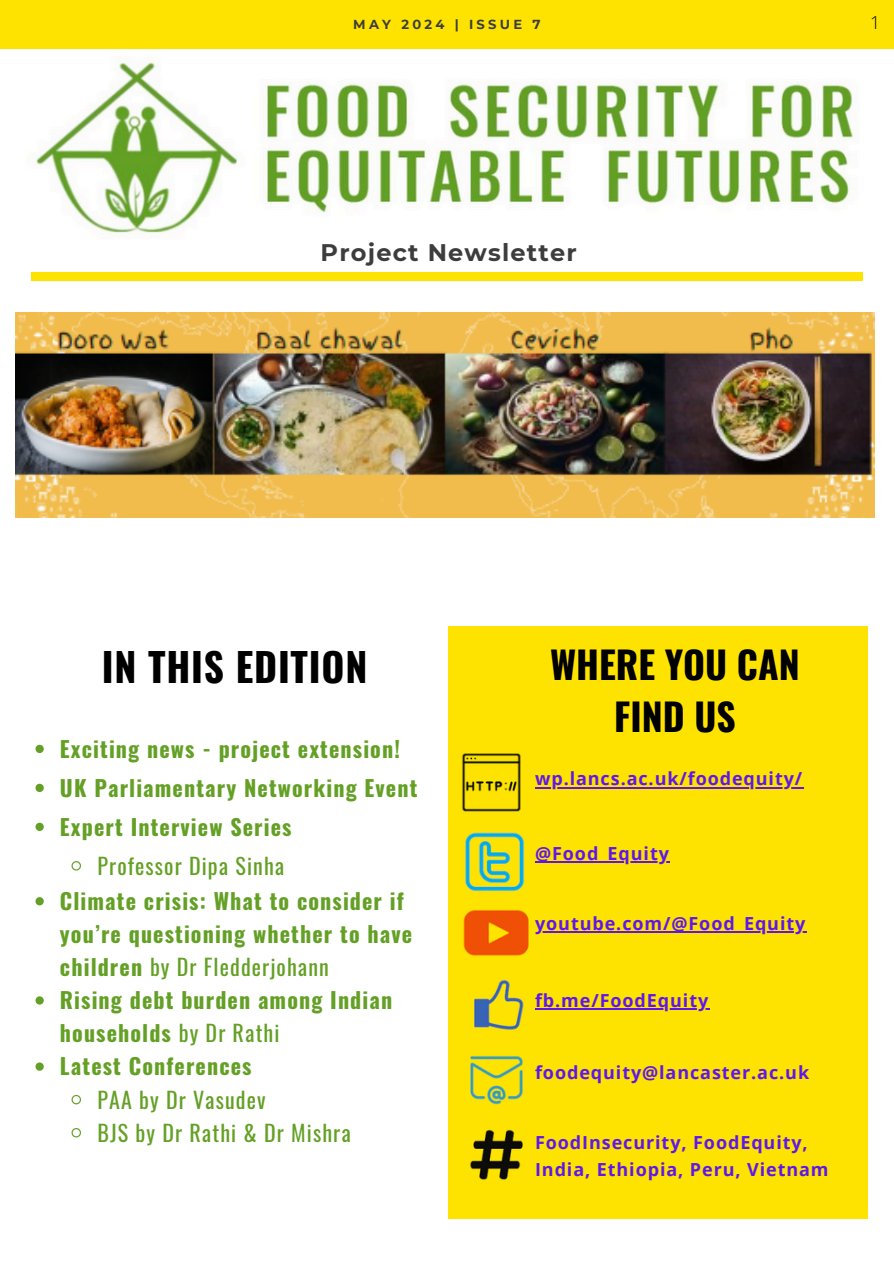
<style>
.page{position:relative;width:894px;height:1264px;background:#fff}
.page>*{position:absolute;margin:0;border:0;box-sizing:border-box;transform-origin:0 0}
.t1{font:700 39.3px "Oswald";letter-spacing:.02em;color:#000}
.t2{font:700 37.5px/51.8px "Oswald";color:#000;text-align:center}
.t3{font:700 24px "Montserrat";letter-spacing:.05em;color:#3d3d3d}
.t4{font:700 22.05px/33px "Oswald";letter-spacing:.05em;color:#63a025}
.t5{font:22.05px "Oswald";letter-spacing:.05em;color:#63a025}
.t6{font:700 18px/27.2px "Open Sans";letter-spacing:.05em;color:#5e17eb}
.t7{font:300 17.85px "Open Sans";color:#000}
.t8{font:700 13.05px "Montserrat";letter-spacing:.25em;color:#3d3d3d}
.s1{font-weight:400}
</style>
<div class="page">
<div style="left:0;top:0;width:893px;height:49px;background:#ffe300"></div>
<div style="left:31px;top:272px;width:831px;height:8px;background:#ffe300"></div>
<img style="left:35px;top:57px;width:822px;height:179px">
<div style="left:448px;top:626px;width:419px;height:592px;background:#ffe300"></div>
<img style="left:462px;top:753px;width:59px;height:59px">
<img style="left:464px;top:832px;width:61px;height:60px">
<img style="left:463px;top:910px;width:66px;height:46px">
<img style="left:474px;top:979px;width:50px;height:51px">
<img style="left:470px;top:1055px;width:53px;height:50px">
<img style="left:470px;top:1129px;width:53px;height:50px">
<img style="left:16px;top:312px;width:858px;height:205px">
<svg style="left:35px;top:744px;width:9px;height:9px"></svg>
<svg style="left:35px;top:783px;width:9px;height:9px"></svg>
<svg style="left:35px;top:822px;width:9px;height:9px"></svg>
<svg style="left:71px;top:861px;width:10px;height:10px"></svg>
<svg style="left:35px;top:897px;width:9px;height:8px"></svg>
<svg style="left:35px;top:996px;width:9px;height:8px"></svg>
<svg style="left:35px;top:1062px;width:9px;height:8px"></svg>
<svg style="left:71px;top:1095px;width:10px;height:10px"></svg>
<svg style="left:71px;top:1128px;width:10px;height:10px"></svg>
<hr style="left:535px;top:787px;width:268px;height:1px;background:#5e17eb">
<hr style="left:535px;top:861px;width:134px;height:2px;background:#5e17eb">
<hr style="left:535px;top:931px;width:271px;height:2px;background:#5e17eb">
<hr style="left:535px;top:1008px;width:174px;height:2px;background:#5e17eb">
<p class="t8" style="left:353px;top:17px;width:189px">MAY 2024 | ISSUE 7</p>
<p class="t3" style="left:320px;top:238px;width:258px">Project Newsletter</p>
<h4 class="t7" style="left:869px;top:10px;width:12px">1</h4>
<p class="t1" style="left:102px;top:636px;width:267px">IN THIS EDITION</p>
<p class="t4" style="left:60px;top:731px;width:341px">Exciting news - project extension!</p>
<p class="t4" style="left:60px;top:770px;width:359px">UK Parliamentary Networking Event</p>
<p class="t4" style="left:60px;top:809px;width:233px">Expert Interview Series</p>
<p class="t5" style="left:97px;top:848px;width:188px">Professor Dipa Sinha</p>
<p class="t4" style="left:60px;top:883px;width:353px">Climate crisis: What to consider if you’re questioning whether to have children <span class="s1">by Dr Fledderjohann</span></p>
<p class="t4" style="left:60px;top:982px;width:333px">Rising debt burden among Indian households <span class="s1">by Dr Rathi</span></p>
<h1 class="t4" style="left:60px;top:1048px;width:193px">Latest Conferences</h1>
<h4 class="t5" style="left:97px;top:1082px;width:170px">PAA by Dr Vasudev</h4>
<h4 class="t5" style="left:97px;top:1115px;width:255px">BJS by Dr Rathi &amp; Dr Mishra</h4>
<p class="t2" style="left:550px;top:637px;width:251px">WHERE YOU CAN<br>FIND US</p>
<h4 class="t6" style="left:535px;top:764px;width:269px">wp.lancs.ac.uk/foodequity/</h4>
<h4 class="t6" style="left:535px;top:839px;width:135px">@Food_Equity</h4>
<h4 class="t6" style="left:535px;top:909px;width:272px">youtube.com/@Food_Equity</h4>
<p class="t6" style="left:535px;top:986px;width:175px">fb.me/FoodEquity</p>
<p class="t6" style="left:535px;top:1058px;width:275px">foodequity@lancaster.ac.uk</p>
<p class="t6" style="left:535px;top:1128px;width:295px">FoodInsecurity, FoodEquity,<br>India, Ethiopia, Peru, Vietnam</p>
</div>
